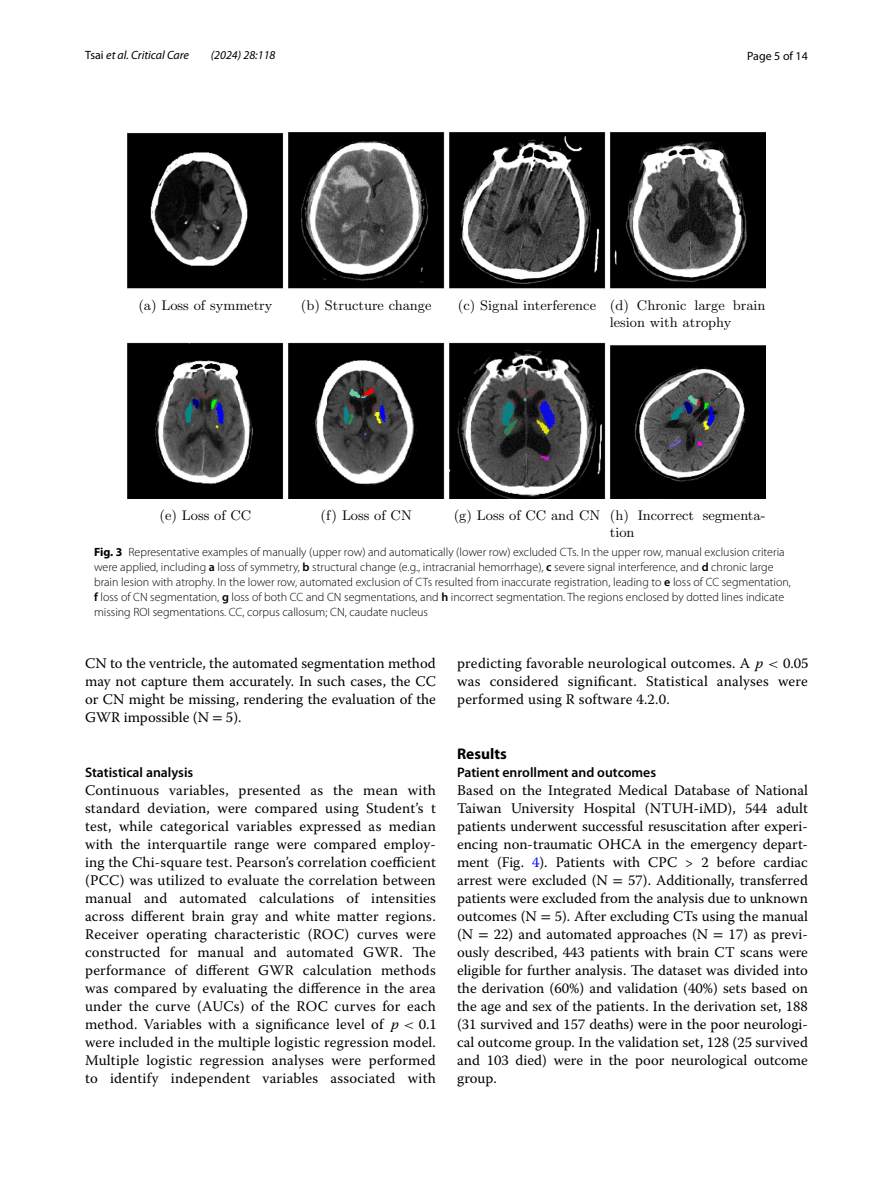
<style>
.page{position:relative;width:893px;height:1187px;background:#fff}
.page>*{position:absolute;margin:0;border:0;box-sizing:border-box;transform-origin:0 0}
.t1{font:700 15.45px "Myriad Pro";color:#000}
.t2{font:14.7px/18px "Warnock Pro";letter-spacing:.01em;color:#000;text-align:justify}
.t3{font:13.95px/17.1px "CMR92";color:#000}
.t4{font:600 13.8px "Myriad Pro";color:#000}
.t5{font:300 12px/15px "Myriad Pro";color:#000}
.t6{font:italic 12px "Myriad Pro";color:#000}
.t7{font:12px "Myriad Pro";color:#000}
.s1{font-style:normal}
.s2{font-weight:700}
.s3{font-weight:600}
.s4{font-family:"STIX"}
.s5{font-family:"Warnock Pro It 13"}
.s6{font-family:"MTMI"}
.s7{font-family:"Warnock Pro Regular 8"}
.s8{font-family:"Warnock Pro It 14"}
.s9{font-family:"MTMI2"}
.s10{font-family:"Warnock Pro Regular 7"}
.s11{color:#00f}
</style>
<div class="page">
<img style="left:127px;top:133px;width:638px;height:365px">
<p class="t6" style="left:85px;top:48px;width:105px"><span class="s1">Tsai</span> et al. Critical Care</p>
<p class="t6" style="left:211px;top:48px;width:66px">(2024) 28:118</p>
<p class="t7" style="left:747px;top:48px;width:62px">Page 5 of 14</p>
<p class="t3" style="left:138px;top:296px;width:136px">(a) Loss of symmetry</p>
<p class="t3" style="left:301px;top:296px;width:132px">(b) Structure change</p>
<p class="t3" style="left:610px;top:296px;width:157px;text-indent:-152px">(c) Signal interference (d) Chronic large brain lesion with atrophy</p>
<p class="t3" style="left:160px;top:506px;width:93px">(e) Loss of CC</p>
<p class="t3" style="left:321px;top:506px;width:93px">(f) Loss of CN</p>
<p class="t3" style="left:610px;top:506px;width:157px;text-indent:-156px">(g) Loss of CC and CN (h) Incorrect segmenta&shy;tion</p>
<p class="t5" style="left:94px;top:544px;width:698px"><span class="s2">Fig. 3</span> Representative examples of manually (upper row) and automatically (lower row) excluded CTs. In the upper row, manual exclusion criteria were applied, including <span class="s3">a</span> loss of symmetry, <span class="s3">b</span> structural change (e.g., intracranial hemorrhage), <span class="s3">c</span> severe signal interference, and <span class="s3">d</span> chronic large brain lesion with atrophy. In the lower row, automated exclusion of CTs resulted from inaccurate registration, leading to <span class="s3">e</span> loss of CC segmentation, <span class="s3">f</span> loss of CN segmentation, <span class="s3">g</span> loss of both CC and CN segmentations, and <span class="s3">h</span> incorrect segmentation. The regions enclosed by dotted lines indicate missing ROI segmentations. CC, corpus callosum; CN, caudate nucleus</p>
<p class="t2" style="left:85px;top:653px;width:352px">CN to the ventricle, the automated segmentation method may not capture them accurately. In such cases, the CC or CN might be missing, rendering the evaluation of the GWR impossible (N <span class="s4">=</span> 5).</p>
<p class="t4" style="left:85px;top:763px;width:110px">Statistical analysis</p>
<p class="t2" style="left:85px;top:780px;width:353px">Continuous variables, presented as the mean with standard deviation, were compared using Student’s t test, while categorical variables expressed as median with the interquartile range were compared employ&shy;ing the Chi-square test. Pearson’s correlation coefficient (PCC) was utilized to evaluate the correlation between manual and automated calculations of intensities across different brain gray and white matter regions.<br>Receiver operating characteristic (ROC) curves were constructed for manual and automated GWR. The performance of different GWR calculation methods was compared by evaluating the difference in the area under the curve (AUCs) of the ROC curves for each method. Variables with a significance level of <span class="s5">p</span> <span class="s6">&lt;</span> <span class="s7">0.1 </span>were included in the multiple logistic regression model.<br>Multiple logistic regression analyses were performed to identify independent variables associated with</p>
<p class="t2" style="left:457px;top:653px;width:353px">predicting favorable neurological outcomes. A <span class="s8">p</span> <span class="s9">&lt;</span> <span class="s10">0.05 </span>was considered significant. Statistical analyses were performed using R software 4.2.0.</p>
<p class="t1" style="left:457px;top:743px;width:51px">Results</p>
<p class="t4" style="left:457px;top:763px;width:201px">Patient enrollment and outcomes</p>
<p class="t2" style="left:457px;top:780px;width:352px">Based on the Integrated Medical Database of National Taiwan University Hospital (NTUH-iMD), 544 adult patients underwent successful resuscitation after experi&shy;encing non-traumatic OHCA in the emergency depart&shy;ment (Fig. <span class="s11">4</span>). Patients with CPC &gt; 2 before cardiac arrest were excluded (N <span class="s4">=</span> 57). Additionally, transferred patients were excluded from the analysis due to unknown outcomes (N <span class="s4">=</span> 5). After excluding CTs using the manual (N <span class="s4">=</span> 22) and automated approaches (N <span class="s4">=</span> 17) as previ&shy;ously described, 443 patients with brain CT scans were eligible for further analysis. The dataset was divided into the derivation (60%) and validation (40%) sets based on the age and sex of the patients. In the derivation set, 188 (31 survived and 157 deaths) were in the poor neurologi&shy;cal outcome group. In the validation set, 128 (25 survived and 103 died) were in the poor neurological outcome group.</p>
</div>
